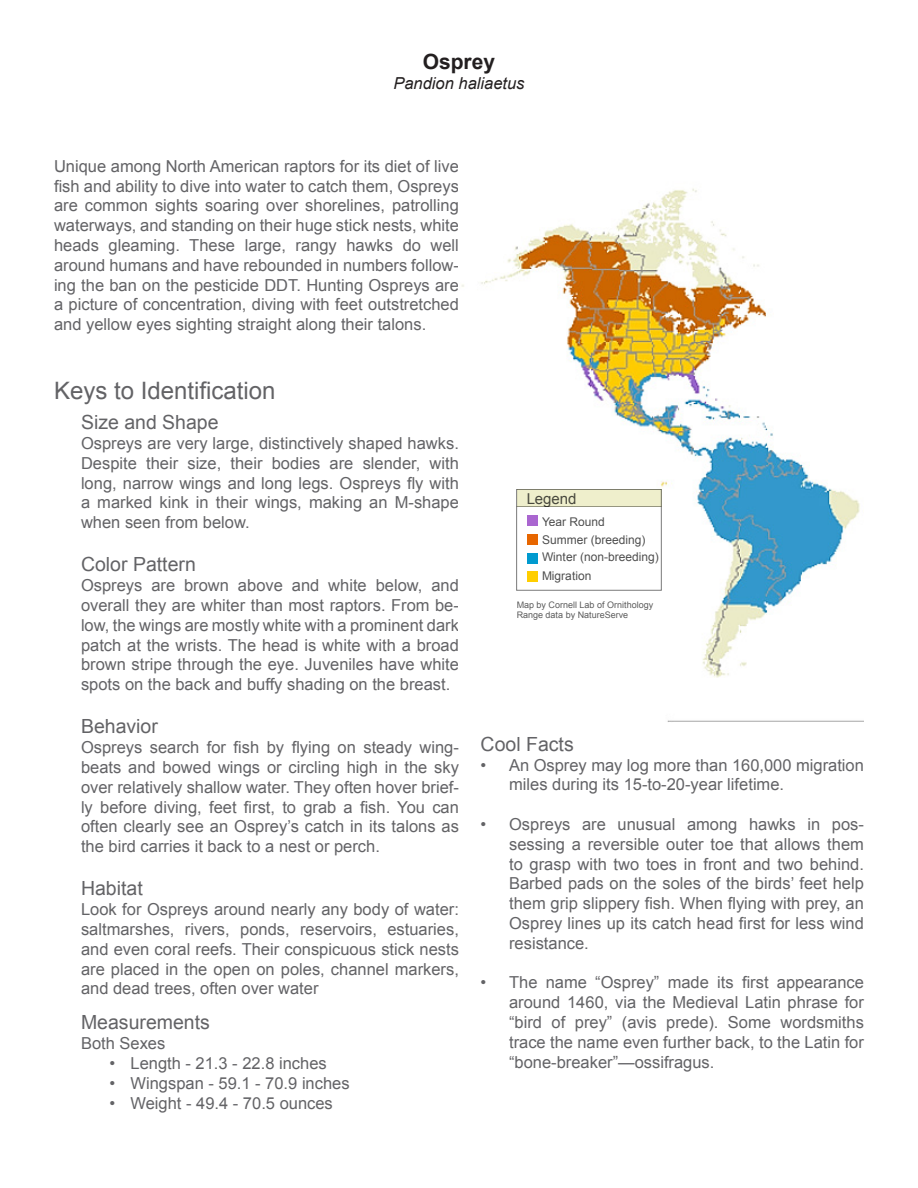
<style>
.page{position:relative;width:918px;height:1188px;background:#fff}
.page>*{position:absolute;margin:0;border:0;box-sizing:border-box;transform-origin:0 0}
.Description_Title{font:24px "Arial";color:#636366}
.t1{font:700 21px "Arial";color:#231f20}
.ID_Second{font:19.5px "Arial";color:#636366}
.t2{font:16.5px/19.8px "Arial";color:#636366;text-align:justify}
.Title_Italic{font:italic 16.5px "Arial";color:#231f20}
.t3{font:15px "Arial";color:#000}
.t4{font:12px/18.5px "Arial";color:#000}
.t5{font:9px/10.8px "Arial";color:#000}
</style>
<div class="page">
<img style="left:461px;top:188px;width:403px;height:534px">
<div style="left:517px;top:490px;width:144px;height:17px;background:#efefcc"></div>
<hr style="left:517px;top:507px;width:144px;height:1px;background:#000">
<div style="left:527px;top:515px;width:10px;height:11px;background:#aa66d0"></div>
<div style="left:527px;top:535px;width:10px;height:10px;background:#e76600"></div>
<div style="left:527px;top:553px;width:10px;height:10px;background:#009acf"></div>
<div style="left:527px;top:571px;width:10px;height:10px;background:#ffce00"></div>
<p class="t1" style="left:423px;top:47px;width:74px">Osprey</p>
<p class="Title_Italic" style="left:393px;top:73px;width:133px">Pandion haliaetus</p>
<p class="t2" style="left:54px;top:156px;width:406px">Unique among North American raptors for its diet of live fish and ability to dive into water to catch them, Ospreys are common sights soaring over shorelines, patrolling waterways, and standing on their huge stick nests, white heads gleaming. These large, rangy hawks do well around humans and have rebounded in numbers follow&shy;ing the ban on the pesticide DDT. Hunting Ospreys are a picture of concentration, diving with feet outstretched and yellow eyes sighting straight along their talons.</p>
<p class="Description_Title" style="left:54px;top:375px;width:223px">Keys to Identification</p>
<p class="ID_Second" style="left:81px;top:409px;width:139px">Size and Shape</p>
<p class="t2" style="left:81px;top:433px;width:379px">Ospreys are very large, distinctively shaped hawks.<br>Despite their size, their bodies are slender, with long, narrow wings and long legs. Ospreys fly with a marked kink in their wings, making an M-shape when seen from below.</p>
<p class="ID_Second" style="left:81px;top:551px;width:116px">Color Pattern</p>
<p class="t2" style="left:81px;top:575px;width:379px">Ospreys are brown above and white below, and overall they are whiter than most raptors. From be&shy;low, the wings are mostly white with a prominent dark patch at the wrists. The head is white with a broad brown stripe through the eye. Juveniles have white spots on the back and buffy shading on the breast.</p>
<p class="ID_Second" style="left:81px;top:713px;width:78px">Behavior</p>
<p class="t2" style="left:81px;top:737px;width:379px">Ospreys search for fish by flying on steady wing&shy;beats and bowed wings or circling high in the sky over relatively shallow water. They often hover brief&shy;ly before diving, feet first, to grab a fish. You can often clearly see an Osprey’s catch in its talons as the bird carries it back to a nest or perch.</p>
<p class="ID_Second" style="left:81px;top:875px;width:63px">Habitat</p>
<p class="t2" style="left:81px;top:899px;width:379px">Look for Ospreys around nearly any body of water: saltmarshes, rivers, ponds, reservoirs, estuaries, and even coral reefs. Their conspicuous stick nests are placed in the open on poles, channel markers, and dead trees, often over water</p>
<p class="ID_Second" style="left:81px;top:1009px;width:130px">Measurements</p>
<p class="t2" style="left:81px;top:1033px;width:86px">Both Sexes</p>
<p class="t2" style="left:110px;top:1053px;width:219px">• Length - 21.3 - 22.8 inches</p>
<p class="t2" style="left:110px;top:1073px;width:242px">• Wingspan - 59.1 - 70.9 inches</p>
<p class="t2" style="left:110px;top:1093px;width:225px">• Weight - 49.4 - 70.5 ounces</p>
<p class="t3" style="left:526px;top:488px;width:52px">Legend</p>
<p class="t4" style="left:542px;top:512px;width:105px">Year Round<br>Summer (breeding)</p>
<p class="t4" style="left:542px;top:548px;width:118px">Winter (non-breeding)<br>Migration</p>
<p class="t5" style="left:517px;top:599px;width:138px">Map by Cornell Lab of Ornithology<br>Range data by NatureServe</p>
<p class="ID_Second" style="left:481px;top:730px;width:95px">Cool Facts</p>
<p class="t2" style="left:509px;top:755px;width:356px;text-indent:-28px">• An Osprey may log more than 160,000 migration miles during its 15-to-20-year lifetime.</p>
<p class="t2" style="left:509px;top:814px;width:356px;text-indent:-28px">• Ospreys are unusual among hawks in pos&shy;sessing a reversible outer toe that allows them to grasp with two toes in front and two behind.<br>Barbed pads on the soles of the birds’ feet help them grip slippery fish. When flying with prey, an Osprey lines up its catch head first for less wind resistance.</p>
<p class="t2" style="left:509px;top:973px;width:356px;text-indent:-28px">• The name “Osprey” made its first appearance around 1460, via the Medieval Latin phrase for “bird of prey” (avis prede). Some wordsmiths trace the name even further back, to the Latin for “bone-breaker”—ossifragus.</p>
</div>
